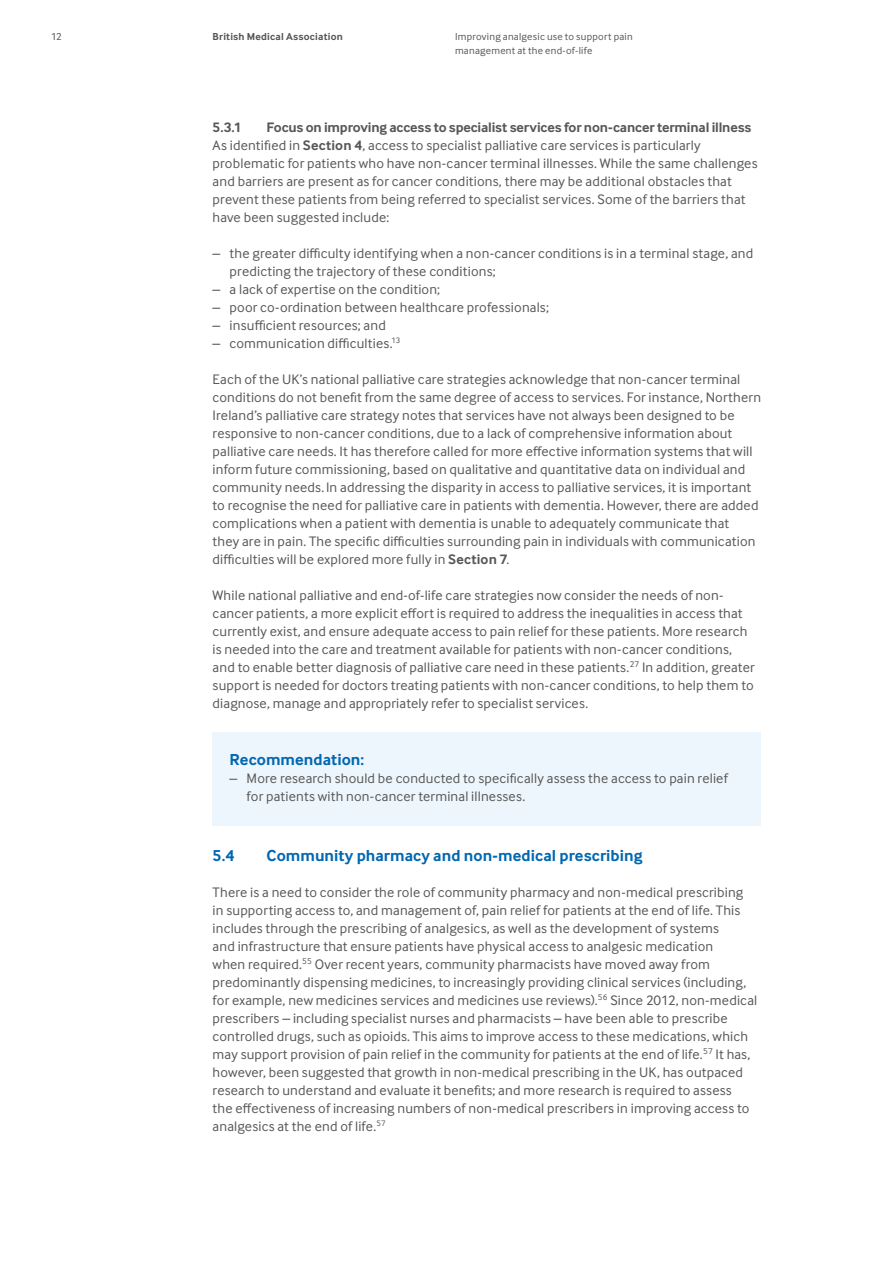
<style>
.page{position:relative;width:893px;height:1263px;background:#fff}
.page>*{position:absolute;margin:0;border:0;box-sizing:border-box;transform-origin:0 0}
.t1{font:700 16.5px "Inter Face";letter-spacing:.005em;color:#0067b1}
.t2{font:14.25px/18px "Inter Face";letter-spacing:.01em;color:#575756}
.t3{font:700 14.25px "Inter Face";color:#575756}
.t4{font:10.5px/13.5px "Inter Face";letter-spacing:.025em;color:#575756}
.t5{font:700 10.5px "Inter Face";letter-spacing:.02em;color:#575756}
.s1{font-weight:700}
</style>
<div class="page">
<div style="left:213px;top:732px;width:548px;height:93px;background:#eef6fd"></div>
<p class="t4" style="left:51px;top:30px;width:12px">12</p>
<p class="t5" style="left:213px;top:30px;width:132px">British Medical Association</p>
<p class="t4" style="left:455px;top:30px;width:179px">Improving analgesic use to support pain management at the end-of-life</p>
<p class="t2" style="left:213px;top:118px;width:546px;text-indent:54px"><span class="s1">Focus on improving access to specialist services for non-cancer terminal illness </span>As identified in <span class="s1">Section 4</span>, access to specialist palliative care services is particularly problematic for patients who have non-cancer terminal illnesses. While the same challenges and barriers are present as for cancer conditions, there may be additional obstacles that prevent these patients from being referred to specialist services. Some of the barriers that have been suggested include:</p>
<p class="t2" style="left:230px;top:244px;width:525px;text-indent:-17px">– the greater difficulty identifying when a non-cancer conditions is in a terminal stage, and predicting the trajectory of these conditions;</p>
<p class="t2" style="left:213px;top:280px;width:229px">– a lack of expertise on the condition;</p>
<p class="t2" style="left:213px;top:298px;width:338px">– poor co-ordination between healthcare professionals;</p>
<p class="t2" style="left:213px;top:316px;width:175px">– insufficient resources; and</p>
<p class="t2" style="left:213px;top:334px;width:189px">– communication difficulties.<sup>13</sup></p>
<p class="t2" style="left:213px;top:370px;width:550px">Each of the UK’s national palliative care strategies acknowledge that non-cancer terminal conditions do not benefit from the same degree of access to services. For instance, Northern Ireland’s palliative care strategy notes that services have not always been designed to be responsive to non-cancer conditions, due to a lack of comprehensive information about palliative care needs. It has therefore called for more effective information systems that will inform future commissioning, based on qualitative and quantitative data on individual and community needs.In addressing the disparity in access to palliative services, it is important to recognise the need for palliative care in patients with dementia. However, there are added complications when a patient with dementia is unable to adequately communicate that<br>they are in pain. The specific difficulties surrounding pain in individuals with communication difficulties will be explored more fully in <span class="s1">Section 7</span>.</p>
<p class="t2" style="left:213px;top:586px;width:544px">While national palliative and end-of-life care strategies now consider the needs of non&shy;cancer patients, a more explicit effort is required to address the inequalities in access that currently exist, and ensure adequate access to pain relief for these patients. More research is needed into the care and treatment available for patients with non-cancer conditions, and to enable better diagnosis of palliative care need in these patients.<sup>27</sup> In addition, greater support is needed for doctors treating patients with non-cancer conditions, to help them to diagnose, manage and appropriately refer to specialist services.</p>
<p class="t3" style="left:213px;top:119px;width:30px">5.3.1</p>
<p class="t1" style="left:230px;top:750px;width:136px">Recommendation:</p>
<p class="t2" style="left:247px;top:769px;width:483px;text-indent:-17px">– More research should be conducted to specifically assess the access to pain relief for patients with non-cancer terminal illnesses.</p>
<p class="t1" style="left:213px;top:846px;width:23px">5.4</p>
<p class="t1" style="left:267px;top:846px;width:377px">Community pharmacy and non-medical prescribing</p>
<p class="t2" style="left:213px;top:883px;width:546px">There is a need to consider the role of community pharmacy and non-medical prescribing in supporting access to, and management of, pain relief for patients at the end of life. This includes through the prescribing of analgesics, as well as the development of systems<br>and infrastructure that ensure patients have physical access to analgesic medication<br>when required.<sup>55</sup> Over recent years, community pharmacists have moved away from predominantly dispensing medicines, to increasingly providing clinical services (including, for example, new medicines services and medicines use reviews).<sup>56</sup> Since 2012, non-medical prescribers – including specialist nurses and pharmacists – have been able to prescribe controlled drugs, such as opioids. This aims to improve access to these medications, which may support provision of pain relief in the community for patients at the end of life.<sup>57</sup> It has, however, been suggested that growth in non-medical prescribing in the UK, has outpaced research to understand and evaluate it benefits; and more research is required to assess<br>the effectiveness of increasing numbers of non-medical prescribers in improving access to analgesics at the end of life.<sup>57</sup></p>
</div>
